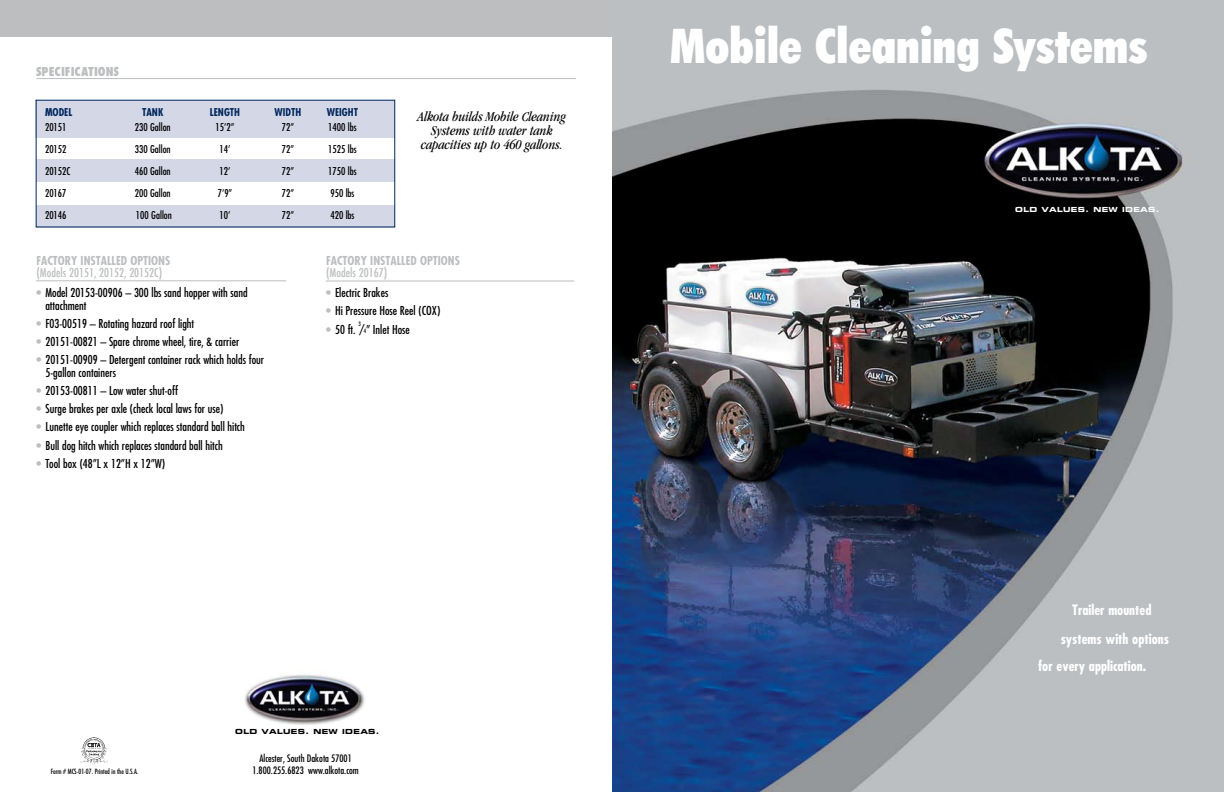
<style>
.page{position:relative;width:1224px;height:792px;background:#fff}
.page>*{position:absolute;margin:0;border:0;box-sizing:border-box;transform-origin:0 0}
.t1{font:900 condensed 48px "Futura BT";color:#fff}
.t2{font:italic condensed 14px/14px "Garamond";letter-spacing:-.01em;color:#000;text-align:center}
.t3{font:700 condensed 14px/29px "Futura";color:#fff;text-align:center}
.t4{font:condensed 12px/13px "Futura";color:#000}
.t5{font:700 condensed 12px "Futura";color:#bcbec0}
.t6{font:500 condensed 12px "Futura";color:#bcbec0}
.t7{font:800 condensed 12px "Futura";color:#bcbec0}
.t8{font:condensed 10.5px "Futura";color:#000}
.t9{font:700 condensed 10.5px "Futura";color:#00275d}
.t10{font:condensed 10px "Futura";color:#000}
.t11{font:condensed 7px "Futura";color:#000}
.t12{font:7px "Eurostile Bold Extended Two";letter-spacing:.05em;color:#fff}
.t13{font:7px "Eurostile Bold Extended Two";letter-spacing:.05em;color:#000}
.t14{font:condensed 5.8px "Futura";color:#000}
.s1{color:#bcbec0}
.s2{font-size:5.8px}
</style>
<div class="page">
<div style="left:36px;top:100px;width:359px;height:37px;background:#d4d8e6"></div>
<div style="left:36px;top:160px;width:359px;height:22px;background:#d4d8e6"></div>
<div style="left:36px;top:205px;width:359px;height:22px;background:#d4d8e6"></div>
<div style="left:0;top:0;width:620px;height:36px;background:#bcbec0"></div>
<img style="left:612px;top:0;width:612px;height:792px">
<hr style="left:36px;top:280px;width:250px;height:1px;background:#bcbec0">
<img style="left:81px;top:738px;width:26px;height:26px">
<hr style="left:36px;top:78px;width:540px;height:1px;background:#bcbec0">
<img style="left:244px;top:674px;width:121px;height:51px">
<hr style="left:326px;top:281px;width:248px;height:1px;background:#bcbec0">
<p class="t7" style="left:36px;top:64px;width:84px">SPECIFICATIONS</p>
<p class="t9" style="left:45px;top:106px;width:12px">MODELTAN</p>
<p class="t9" style="left:158px;top:106px;width:22px">K LEN</p>
<p class="t9" style="left:224px;top:106px;width:18px">GTH</p>
<p class="t9" style="left:275px;top:106px;width:28px">WIDTH</p>
<p class="t9" style="left:327px;top:106px;width:32px">WEIGHT</p>
<p class="t8" style="left:45px;top:120px;width:23px">20151</p>
<p class="t8" style="left:135px;top:120px;width:37px">230 Gallon</p>
<p class="t8" style="left:216px;top:120px;width:20px">15’2”</p>
<p class="t8" style="left:282px;top:120px;width:14px">72”</p>
<p class="t8" style="left:328px;top:120px;width:30px">1400 lbs</p>
<p class="t8" style="left:45px;top:142px;width:23px">20152</p>
<p class="t8" style="left:135px;top:142px;width:37px">330 Gallon</p>
<p class="t8" style="left:220px;top:142px;width:12px">14’</p>
<p class="t8" style="left:282px;top:142px;width:14px">72”</p>
<p class="t8" style="left:328px;top:142px;width:30px">1525 lbs</p>
<p class="t8" style="left:45px;top:164px;width:27px">20152C</p>
<p class="t8" style="left:135px;top:164px;width:37px">460 Gallon</p>
<p class="t8" style="left:220px;top:164px;width:12px">12’</p>
<p class="t8" style="left:282px;top:164px;width:14px">72”</p>
<p class="t8" style="left:328px;top:164px;width:30px">1750 lbs</p>
<p class="t8" style="left:45px;top:186px;width:23px">20167</p>
<p class="t8" style="left:135px;top:186px;width:37px">200 Gallon</p>
<p class="t8" style="left:218px;top:186px;width:16px">7’9”</p>
<p class="t8" style="left:282px;top:186px;width:14px">72”</p>
<p class="t8" style="left:330px;top:186px;width:26px">950 lbs</p>
<p class="t8" style="left:45px;top:208px;width:23px">20146</p>
<p class="t8" style="left:136px;top:208px;width:37px">100 Gallon</p>
<p class="t8" style="left:220px;top:208px;width:12px">10’</p>
<p class="t8" style="left:282px;top:208px;width:14px">72”</p>
<p class="t8" style="left:330px;top:208px;width:26px">420 lbs</p>
<p class="t2" style="left:418px;top:110px;width:149px">Alkota builds Mobile Cleaning<br>Systems with water tank capacities up to 460 gallons.</p>
<p class="t5" style="left:36px;top:253px;width:135px">Factory Installed Options</p>
<p class="t6" style="left:36px;top:265px;width:127px">(Models 20151, 20152, 20152C)</p>
<p class="t4" style="left:45px;top:286px;width:204px;text-indent:-9px"><span class="s1">•</span> Model 20153-00906 – 300 lbs sand hopper with sand attachment</p>
<p class="t4" style="left:36px;top:317px;width:159px"><span class="s1">•</span> F03-00519 – Rotating hazard roof light</p>
<p class="t4" style="left:36px;top:335px;width:204px"><span class="s1">•</span> 20151-00821 – Spare chrome wheel, tire, &amp; carrier</p>
<p class="t4" style="left:45px;top:353px;width:220px;text-indent:-9px"><span class="s1">•</span> 20151-00909 – Detergent container rack which holds four<br>5-gallon containers</p>
<p class="t4" style="left:36px;top:384px;width:143px"><span class="s1">•</span> 20153-00811 – Low water shut-off</p>
<p class="t4" style="left:36px;top:402px;width:188px"><span class="s1">•</span> Surge brakes per axle (check local laws for use)</p>
<p class="t4" style="left:36px;top:420px;width:210px"><span class="s1">•</span> Lunette eye coupler which replaces standard ball hitch</p>
<p class="t4" style="left:36px;top:438px;width:188px"><span class="s1">•</span> Bull dog hitch which replaces standard ball hitch</p>
<p class="t4" style="left:36px;top:456px;width:130px"><span class="s1">•</span> Tool box (48”L x 12”H x 12”W)</p>
<p class="t5" style="left:326px;top:253px;width:135px">Factory Installed Options</p>
<p class="t6" style="left:326px;top:265px;width:63px">(Models 20167)</p>
<p class="t4" style="left:326px;top:286px;width:64px"><span class="s1">•</span> Electric Brakes</p>
<p class="t4" style="left:326px;top:304px;width:116px"><span class="s1">•</span> Hi Pressure Hose Reel (COX)</p>
<p class="t4" style="left:326px;top:322px;width:85px"><span class="s1">•</span> 50 ft. /<span class="s2">4</span>” Inlet Hose</p>
<p class="t14" style="left:358px;top:320px;width:4px">3</p>
<p class="t13" style="left:235px;top:727px;width:146px">OLD VALUES. NEW IDEAS.</p>
<p class="t10" style="left:259px;top:752px;width:94px">Alcester, South Dakota 57001</p>
<p class="t11" style="left:51px;top:767px;width:89px">Form # MCS-01-07. Printed in the U.S.A.</p>
<p class="t10" style="left:252px;top:764px;width:108px">1.800.255.6823 www.alkota.com</p>
<h1 class="t1" style="left:670px;top:17px;width:479px">Mobile Cleaning Systems</h1>
<p class="t12" style="left:1015px;top:205px;width:146px">OLD VALUES. NEW IDEAS.</p>
<p class="t3" style="left:1061px;top:595px;width:110px">Trailer mounted systems with options</p>
<p class="t3" style="left:1038px;top:651px;width:110px">for every application.</p>
</div>
